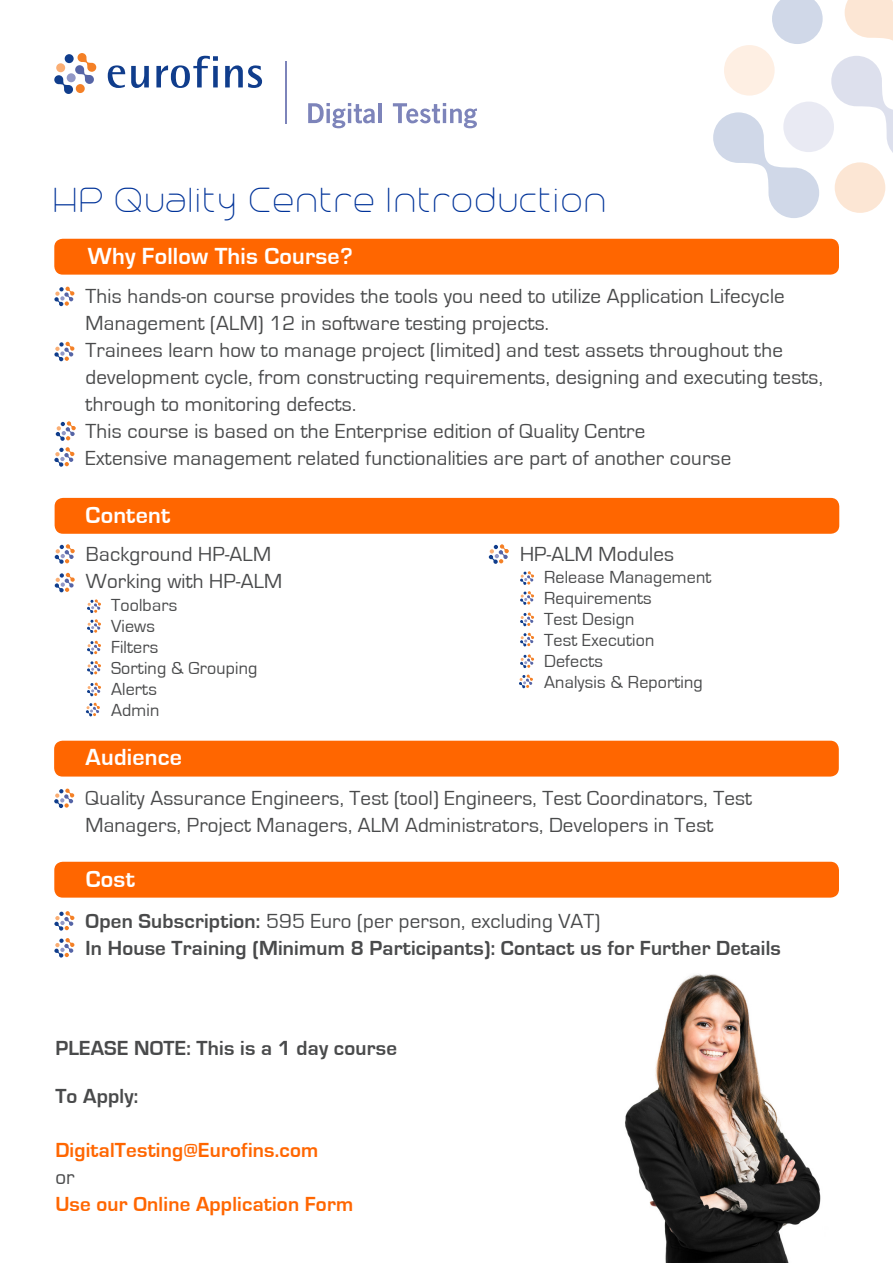
<style>
.page{position:relative;width:893px;height:1263px;background:#fff}
.page>*{position:absolute;margin:0;border:0;box-sizing:border-box;transform-origin:0 0}
.t1{font:100 43.5px "Trench";letter-spacing:.01em;color:#039}
.t2{font:700 24px "Eurostile";letter-spacing:.01em;color:#fff}
.t3{font:21px/27px "Eurostile";letter-spacing:.01em;color:#494a4b}
.t4{font:700 21px "Eurostile";letter-spacing:.01em;color:#494a4b}
.t5{font:700 21px "Eurostile";letter-spacing:.01em;color:#f60}
.t6{font:18px "Eurostile";letter-spacing:.01em;color:#494a4b}
.s1{font-weight:700}
</style>
<div class="page">
<div style="left:783px;top:102px;width:51px;height:50px;background:#e9eaf3;border-radius:50%"></div>
<svg style="left:713px;top:112px;width:106px;height:106px"></svg>
<svg style="left:831px;top:0;width:62px;height:153px"></svg>
<div style="left:835px;top:162px;width:50px;height:51px;background:#fce6d4;border-radius:50%"></div>
<div style="left:724px;top:45px;width:51px;height:51px;background:#feefe3;border-radius:50%"></div>
<svg style="left:772px;top:0;width:51px;height:44px"></svg>
<img style="left:625px;top:974px;width:196px;height:289px">
<svg style="left:54px;top:53px;width:42px;height:41px"></svg>
<div style="left:76px;top:84px;width:9px;height:9px;background:#f48026;border-radius:50%"></div>
<div style="left:56px;top:63px;width:9px;height:9px;background:#faae74;border-radius:50%"></div>
<div style="left:65px;top:54px;width:9px;height:9px;background:#103d8c;border-radius:50%"></div>
<svg style="left:108px;top:65px;width:17px;height:23px"></svg>
<svg style="left:131px;top:66px;width:18px;height:22px"></svg>
<svg style="left:156px;top:56px;width:62px;height:32px"></svg>
<svg style="left:225px;top:65px;width:37px;height:23px"></svg>
<svg style="left:308px;top:103px;width:67px;height:25px"></svg>
<hr style="left:378px;top:103px;width:4px;height:20px;background:#7d84ba">
<svg style="left:393px;top:103px;width:84px;height:25px"></svg>
<hr style="left:285px;top:61px;width:2px;height:62px;background:#7d84ba">
<div style="left:54px;top:239px;width:785px;height:36px;background:#f60;border-radius:9px"></div>
<div style="left:54px;top:741px;width:785px;height:35px;background:#f60;border-radius:9px"></div>
<svg style="left:54px;top:287px;width:20px;height:19px"></svg>
<svg style="left:54px;top:788px;width:20px;height:20px"></svg>
<svg style="left:54px;top:911px;width:20px;height:20px"></svg>
<svg style="left:54px;top:938px;width:20px;height:19px"></svg>
<svg style="left:55px;top:544px;width:20px;height:20px"></svg>
<svg style="left:55px;top:573px;width:20px;height:19px"></svg>
<svg style="left:54px;top:342px;width:20px;height:19px"></svg>
<svg style="left:87px;top:599px;width:14px;height:14px"></svg>
<svg style="left:87px;top:619px;width:14px;height:14px"></svg>
<svg style="left:87px;top:641px;width:14px;height:13px"></svg>
<svg style="left:87px;top:661px;width:14px;height:14px"></svg>
<svg style="left:87px;top:683px;width:14px;height:13px"></svg>
<svg style="left:86px;top:703px;width:14px;height:13px"></svg>
<svg style="left:489px;top:544px;width:20px;height:20px"></svg>
<svg style="left:520px;top:571px;width:14px;height:14px"></svg>
<svg style="left:520px;top:591px;width:14px;height:14px"></svg>
<svg style="left:520px;top:613px;width:14px;height:13px"></svg>
<svg style="left:520px;top:633px;width:14px;height:13px"></svg>
<svg style="left:520px;top:654px;width:14px;height:14px"></svg>
<svg style="left:519px;top:675px;width:14px;height:13px"></svg>
<svg style="left:56px;top:421px;width:20px;height:20px"></svg>
<svg style="left:54px;top:447px;width:20px;height:20px"></svg>
<div style="left:55px;top:498px;width:784px;height:36px;background:#f60;border-radius:9px"></div>
<div style="left:54px;top:862px;width:785px;height:36px;background:#f60;border-radius:9px"></div>
<p class="t1" style="left:55px;top:180px;width:555px">HP Quality Centre Introduction</p>
<p class="t2" style="left:88px;top:243px;width:266px">Why Follow This Course?</p>
<p class="t3" style="left:86px;top:283px;width:701px">This hands-on course provides the tools you need to utilize Application Lifecycle<br>Management (ALM) 12 in software testing projects.</p>
<p class="t3" style="left:86px;top:337px;width:739px">Trainees learn how to manage project (limited) and test assets throughout the development cycle, from constructing requirements, designing and executing tests, through to monitoring defects.</p>
<p class="t3" style="left:86px;top:418px;width:561px">This course is based on the Enterprise edition of Quality Centre</p>
<p class="t3" style="left:86px;top:445px;width:647px">Extensive management related functionalities are part of another course</p>
<p class="t2" style="left:86px;top:502px;width:86px">Content</p>
<p class="t3" style="left:86px;top:541px;width:187px">Background HP-ALM</p>
<p class="t3" style="left:86px;top:568px;width:198px">Working with HP-ALM</p>
<p class="t6" style="left:111px;top:596px;width:68px">Toolbars</p>
<p class="t6" style="left:111px;top:617px;width:46px">Views</p>
<p class="t6" style="left:111px;top:638px;width:49px">Filters</p>
<p class="t6" style="left:111px;top:659px;width:148px">Sorting &amp; Grouping</p>
<p class="t6" style="left:111px;top:680px;width:47px">Alerts</p>
<p class="t6" style="left:111px;top:701px;width:50px">Admin</p>
<p class="t2" style="left:86px;top:744px;width:98px">Audience</p>
<p class="t3" style="left:520px;top:541px;width:156px">HP-ALM Modules</p>
<p class="t6" style="left:544px;top:568px;width:169px">Release Management</p>
<p class="t6" style="left:544px;top:589px;width:109px">Requirements</p>
<p class="t6" style="left:544px;top:610px;width:92px">Test Design</p>
<p class="t6" style="left:544px;top:631px;width:112px">Test Execution</p>
<p class="t6" style="left:544px;top:652px;width:60px">Defects</p>
<p class="t6" style="left:544px;top:673px;width:160px">Analysis &amp; Reporting</p>
<p class="t3" style="left:85px;top:785px;width:668px">Quality Assurance Engineers, Test (tool) Engineers, Test Coordinators, Test<br>Managers, Project Managers, ALM Administrators, Developers in Test</p>
<p class="t2" style="left:86px;top:865px;width:51px">Cost</p>
<p class="t3" style="left:86px;top:907px;width:516px"><span class="s1">Open Subscription:</span> 595 Euro (per person, excluding VAT)</p>
<p class="t4" style="left:86px;top:936px;width:697px">In House Training (Minimum 8 Participants): Contact us for Further Details</p>
<p class="t4" style="left:55px;top:1036px;width:343px">PLEASE NOTE: This is a 1 day course</p>
<p class="t4" style="left:55px;top:1084px;width:84px">To Apply:</p>
<p class="t5" style="left:55px;top:1138px;width:264px">DigitalTesting@Eurofins.com</p>
<p class="t3" style="left:55px;top:1164px;width:21px">or</p>
<p class="t5" style="left:55px;top:1192px;width:299px">Use our Online Application Form</p>
</div>
